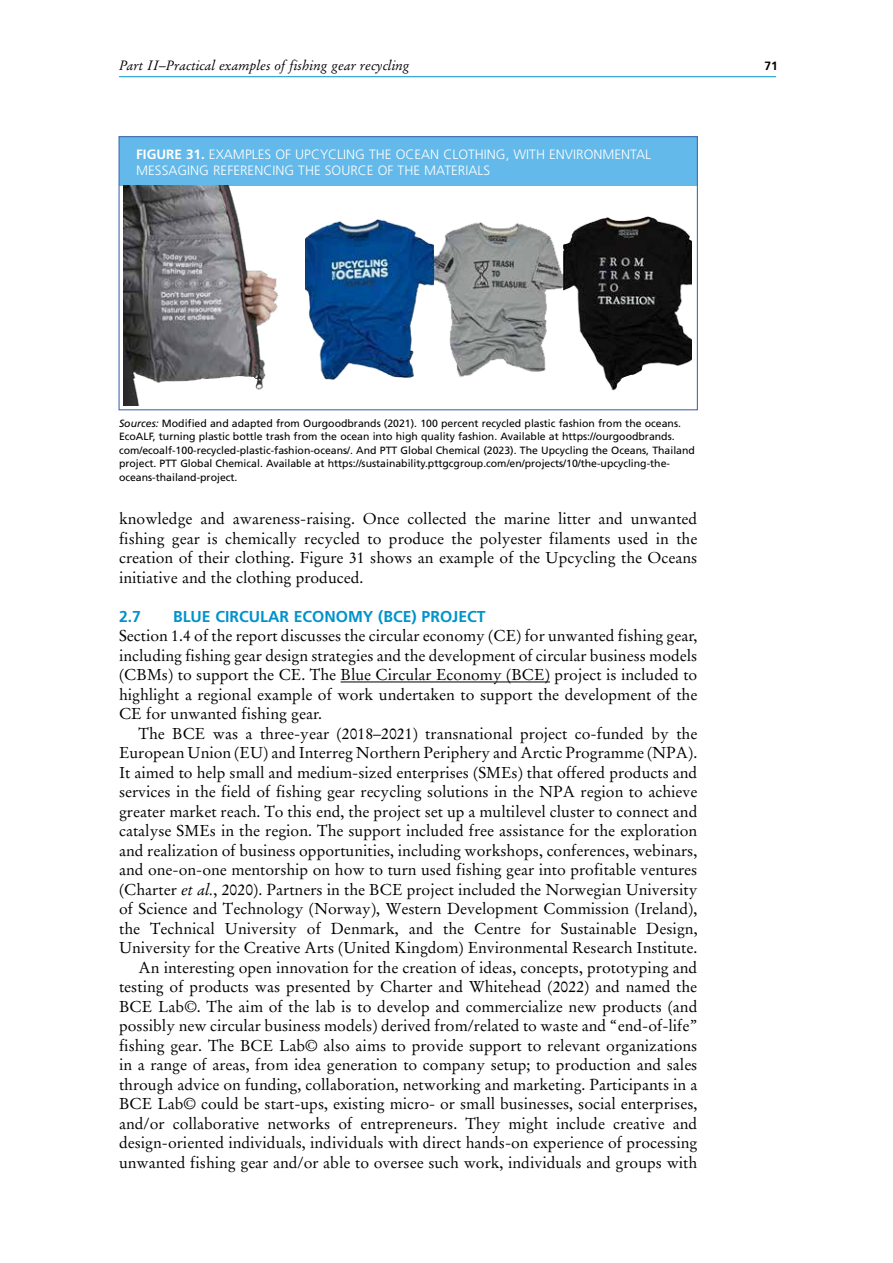
<style>
.page{position:relative;width:893px;height:1263px;background:#fff}
.page>*{position:absolute;margin:0;border:0;box-sizing:border-box;transform-origin:0 0}
.t1{font:15.75px/19.5px "Stempel Garamond LT Std";color:#000;text-align:justify}
.t2{font:700 15.75px "Frutiger LT Std";color:#0093cc}
.t3{font:300 13.5px/16.5px "Frutiger LT Std";color:#fff}
.t4{font:italic 13.5px "Stempel Garamond LT Std";color:#000}
.t5{font:700 12px "Frutiger LT Std";color:#000}
.t6{font:10.5px/13.5px "Frutiger LT Std";color:#000}
.s1{font-weight:700}
.s2{font-style:italic}
</style>
<div class="page">
<hr style="left:119px;top:76px;width:657px;height:1px;background:#0093cc">
<hr style="left:341px;top:681px;width:209px;height:1px;background:#000">
<div style="left:119px;top:136px;width:578px;height:50px;background:#63b9e9"></div>
<img style="left:123px;top:185px;width:569px;height:221px">
<div style="left:118px;top:136px;width:580px;height:274px;border:1px solid #486cb3"></div>
<p class="t4" style="left:119px;top:57px;width:292px">Part II–Practical examples of fishing gear recycling</p>
<p class="t5" style="left:764px;top:59px;width:15px">71</p>
<p class="t3" style="left:136px;top:146px;width:516px"><span class="s1">FIGURE 31.</span> EXAMPLES OF UPCYCLING THE OCEAN CLOTHING, WITH ENVIRONMENTAL<br>MESSAGING REFERENCING THE SOURCE OF THE MATERIALS</p>
<p class="t6" style="left:119px;top:416px;width:577px"><span class="s2">Sources:</span> Modified and adapted from Ourgoodbrands (2021). 100 percent recycled plastic fashion from the oceans.<br>EcoALF, turning plastic bottle trash from the ocean into high quality fashion. Available at https://ourgoodbrands. com/ecoalf-100-recycled-plastic-fashion-oceans/. And PTT Global Chemical (2023). The Upcycling the Oceans, Thailand project. PTT Global Chemical. Available at https://sustainability.pttgcgroup.com/en/projects/10/the-upcycling-the&shy;oceans-thailand-project.</p>
<p class="t1" style="left:119px;top:509px;width:580px">knowledge and awareness-raising. Once collected the marine litter and unwanted fishing gear is chemically recycled to produce the polyester filaments used in the creation of their clothing. Figure 31 shows an example of the Upcycling the Oceans initiative and the clothing produced.</p>
<p class="t2" style="left:119px;top:607px;width:23px">2.7</p>
<p class="t2" style="left:173px;top:607px;width:314px">BLUE CIRCULAR ECONOMY (BCE) PROJECT</p>
<p class="t1" style="left:119px;top:626px;width:580px">Section 1.4 of the report discusses the circular economy (CE) for unwanted fishing gear, including fishing gear design strategies and the development of circular business models (CBMs) to support the CE. The Blue Circular Economy (BCE) project is included to highlight a regional example of work undertaken to support the development of the CE for unwanted fishing gear.</p>
<p class="t1" style="left:119px;top:724px;width:580px;text-align:right">The BCE was a three-year (2018–2021) transnational project co-funded by the European Union (EU) and Interreg Northern Periphery and Arctic Programme (NPA).<br>It aimed to help small and medium-sized enterprises (SMEs) that offered products and services in the field of fishing gear recycling solutions in the NPA region to achieve greater market reach. To this end, the project set up a multilevel cluster to connect and catalyse SMEs in the region. The support included free assistance for the exploration and realization of business opportunities, including workshops, conferences, webinars, and one-on-one mentorship on how to turn used fishing gear into profitable ventures (Charter <span class="s2">et al.</span>, 2020). Partners in the BCE project included the Norwegian University of Science and Technology (Norway), Western Development Commission (Ireland), the Technical University of Denmark, and the Centre for Sustainable Design, University for the Creative Arts (United Kingdom) Environmental Research Institute.<br>An interesting open innovation for the creation of ideas, concepts, prototyping and testing of products was presented by Charter and Whitehead (2022) and named the BCE Lab©. The aim of the lab is to develop and commercialize new products (and possibly new circular business models) derived from/related to waste and “end-of-life” fishing gear. The BCE Lab© also aims to provide support to relevant organizations in a range of areas, from idea generation to company setup; to production and sales through advice on funding, collaboration, networking and marketing. Participants in a BCE Lab© could be start-ups, existing micro- or small businesses, social enterprises, and/or collaborative networks of entrepreneurs. They might include creative and design-oriented individuals, individuals with direct hands-on experience of processing unwanted fishing gear and/or able to oversee such work, individuals and groups with</p>
</div>
